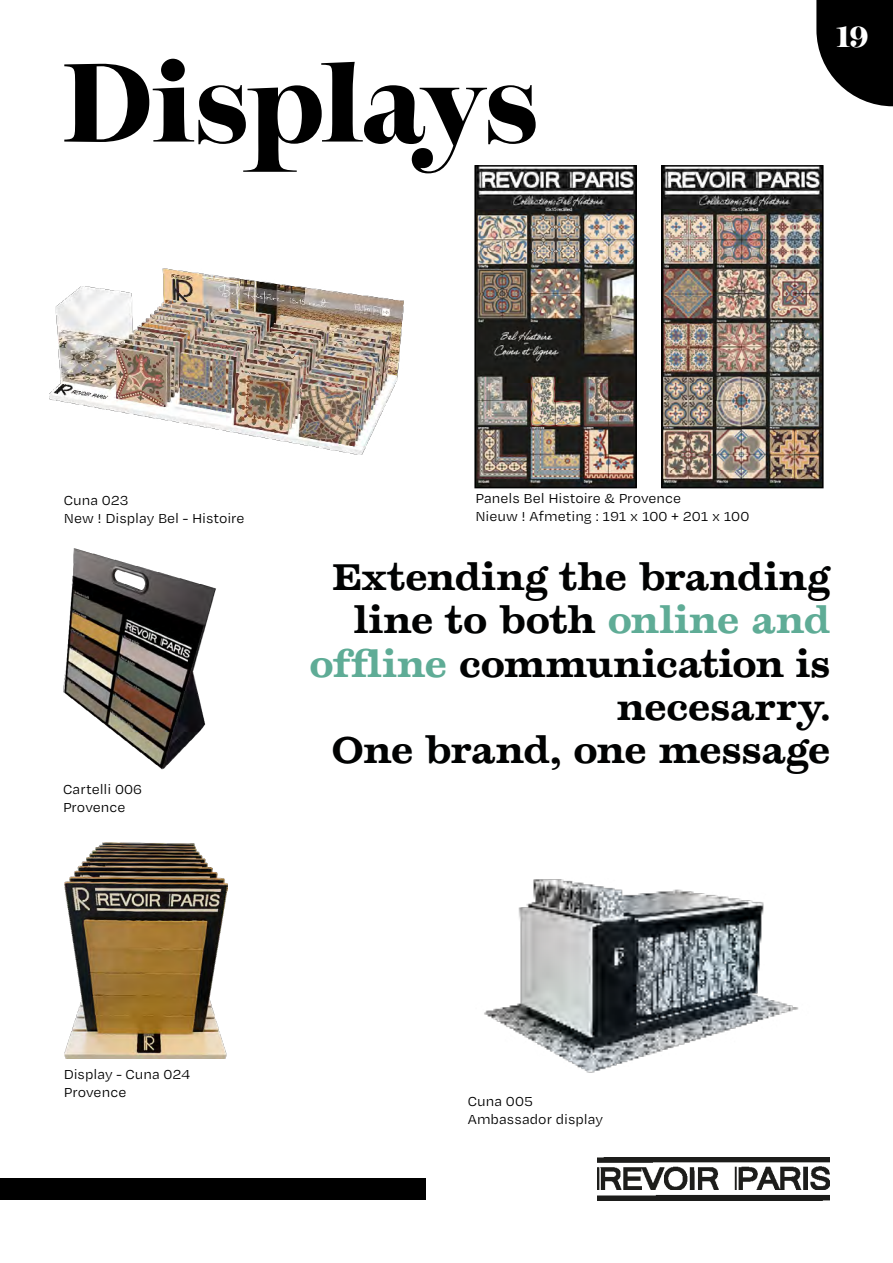
<style>
.page{position:relative;width:893px;height:1263px;background:#fff}
.page>*{position:absolute;margin:0;border:0;box-sizing:border-box;transform-origin:0 0}
.t1{font:900 108px "Temeraire Display";letter-spacing:-.025em;color:#000}
.t2{font:700 36px/43.2px "Temeraire";letter-spacing:-.005em;color:#010202;text-align:right}
.t3{font:900 30px "Temeraire Display";color:#fff}
.t4{font:15px/18px "Degular Text";color:#000}
.s1{color:#5fac96}
</style>
<div class="page">
<img style="left:477px;top:168px;width:157px;height:317px">
<div style="left:474px;top:165px;width:163px;height:323px;border:2px solid #000"></div>
<img style="left:664px;top:168px;width:157px;height:317px">
<div style="left:661px;top:165px;width:163px;height:323px;border:2px solid #000"></div>
<img style="left:64px;top:548px;width:152px;height:222px">
<img style="left:50px;top:269px;width:354px;height:185px">
<img style="left:65px;top:843px;width:163px;height:216px">
<svg style="left:816px;top:0;width:77px;height:106px;background:#282828"></svg>
<div style="left:0;top:1178px;width:425px;height:21px;background:#000"></div>
<img style="left:597px;top:1157px;width:233px;height:43px">
<img style="left:484px;top:879px;width:315px;height:194px">
<h1 class="t1" style="left:64px;top:35px;width:477px">Displays</h1>
<h3 class="t3" style="left:836px;top:17px;width:34px">19</h3>
<p class="t4" style="left:64px;top:491px;width:182px">Cuna 023<br>New ! Display Bel - Histoire</p>
<p class="t4" style="left:475px;top:489px;width:275px">Panels Bel Histoire &amp; Provence<br>Nieuw ! Afmeting : 191 x 100 + 201 x 100</p>
<p class="t4" style="left:63px;top:780px;width:81px">Cartelli 006<br>Provence</p>
<p class="t4" style="left:64px;top:1064px;width:128px">Display - Cuna 024<br>Provence</p>
<h2 class="t2" style="left:309px;top:556px;width:522px">Extending the branding line to both <span class="s1">online and offline</span> communication is necesarry.<br>One brand, one message</h2>
<p class="t4" style="left:468px;top:1092px;width:137px">Cuna 005<br>Ambassador display</p>
</div>
